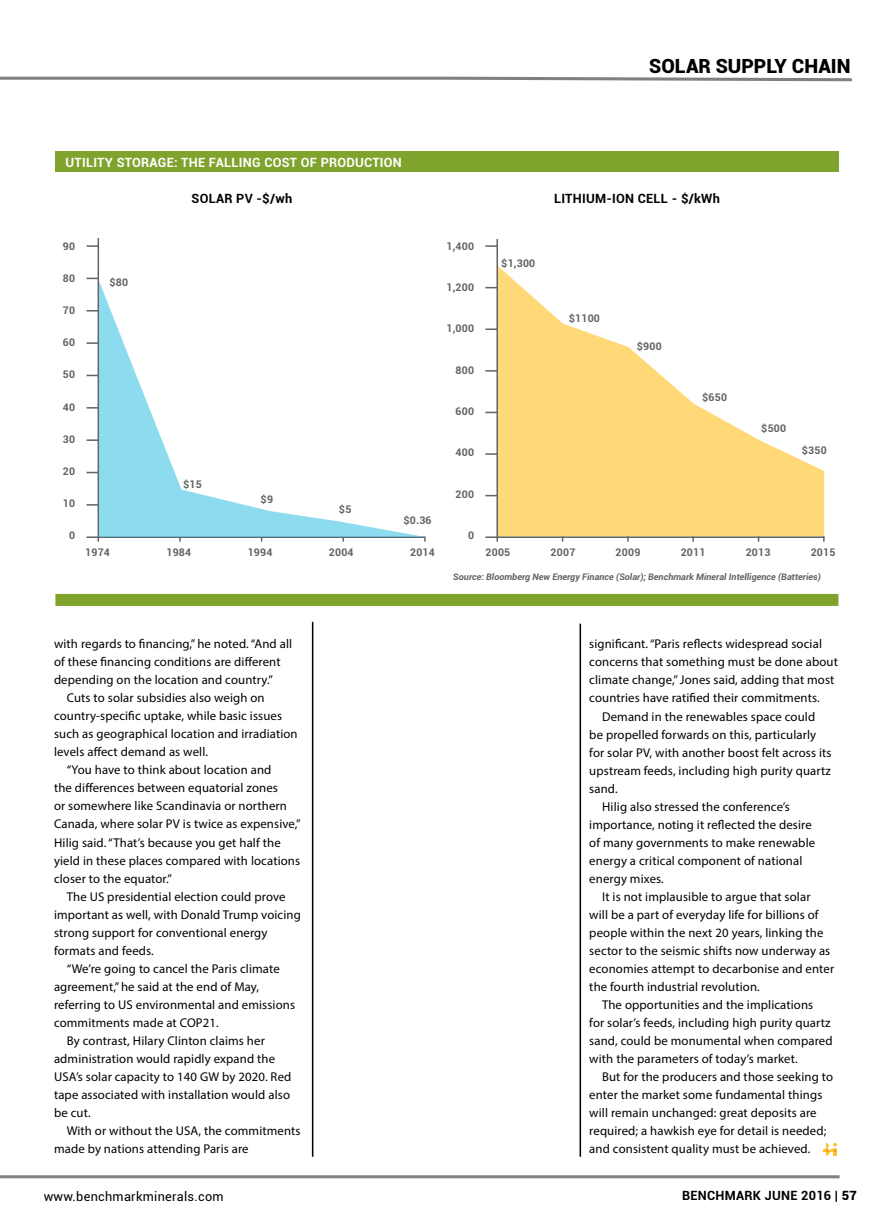
<style>
.page{position:relative;width:893px;height:1221px;background:#fff}
.page>*{position:absolute;margin:0;border:0;box-sizing:border-box;transform-origin:0 0}
.t1{font:900 19.5px "Roboto";color:#000}
.t2{font:12.75px "Myriad Pro";letter-spacing:.01em;color:#000}
.t3{font:700 12.75px "Roboto";letter-spacing:.02em;color:#000}
.t4{font:700 12.75px "Roboto";letter-spacing:.02em;color:#fff}
.t5{font:12.75px "Roboto";letter-spacing:.02em;color:#000}
.t6{font:700 10.5px "Roboto";letter-spacing:.02em;color:#616264}
.t7{font:italic 700 9px "Roboto";color:#616264}
.s1{font-weight:900}
</style>
<div class="page">
<hr style="left:0;top:1175px;width:840px;height:3px;background:#808285">
<svg style="left:0;top:76px;width:852px;height:6px"></svg>
<hr style="left:312px;top:621px;width:1px;height:535px;background:#000">
<hr style="left:580px;top:623px;width:1px;height:533px;background:#000">
<svg style="left:823px;top:1143px;width:14px;height:12px"></svg>
<svg style="left:498px;top:266px;width:326px;height:270px;fill:#ffd978"></svg>
<div style="left:55px;top:594px;width:783px;height:12px;background:#7fa32c"></div>
<div style="left:55px;top:151px;width:783px;height:21px;background:#7fa32c"></div>
<hr style="left:98px;top:238px;width:1px;height:303px;background:#616264">
<hr style="left:496px;top:239px;width:2px;height:302px;background:#616264">
<hr style="left:87px;top:536px;width:339px;height:2px;background:#616264">
<hr style="left:485px;top:536px;width:339px;height:2px;background:#616264">
<svg style="left:87px;top:245px;width:11px;height:2px"></svg>
<svg style="left:485px;top:245px;width:12px;height:2px"></svg>
<svg style="left:485px;top:328px;width:12px;height:2px"></svg>
<svg style="left:87px;top:342px;width:11px;height:2px"></svg>
<svg style="left:485px;top:411px;width:12px;height:2px"></svg>
<svg style="left:485px;top:453px;width:12px;height:2px"></svg>
<svg style="left:87px;top:439px;width:11px;height:2px"></svg>
<svg style="left:99px;top:281px;width:327px;height:256px"></svg>
<p class="t4" style="left:65px;top:155px;width:338px">UTILITY STORAGE: THE FALLING COST OF PRODUCTION</p>
<h1 class="t1" style="left:649px;top:55px;width:203px">SOLAR SUPPLY CHAIN</h1>
<p class="t3" style="left:192px;top:191px;width:102px">SOLAR PV -$/WH</p>
<p class="t3" style="left:554px;top:191px;width:167px">LITHIUM-ION CELL - $/KWH</p>
<p class="t6" style="left:63px;top:240px;width:14px">90</p>
<p class="t6" style="left:446px;top:240px;width:29px">1,400</p>
<p class="t6" style="left:63px;top:272px;width:14px">80</p>
<p class="t6" style="left:446px;top:281px;width:29px">1,200</p>
<p class="t6" style="left:63px;top:304px;width:14px">70</p>
<p class="t6" style="left:446px;top:322px;width:29px">1,000</p>
<p class="t6" style="left:63px;top:336px;width:14px">60</p>
<p class="t6" style="left:456px;top:364px;width:20px">800</p>
<p class="t6" style="left:63px;top:368px;width:14px">50</p>
<p class="t6" style="left:456px;top:405px;width:20px">600</p>
<p class="t6" style="left:110px;top:276px;width:20px">$80</p>
<p class="t6" style="left:63px;top:401px;width:14px">40</p>
<p class="t6" style="left:63px;top:433px;width:14px">30</p>
<p class="t6" style="left:456px;top:446px;width:20px">400</p>
<p class="t6" style="left:63px;top:465px;width:14px">20</p>
<p class="t6" style="left:63px;top:497px;width:14px">10</p>
<p class="t6" style="left:69px;top:529px;width:8px">0</p>
<p class="t6" style="left:468px;top:529px;width:8px">0</p>
<p class="t6" style="left:183px;top:478px;width:20px">$15</p>
<p class="t6" style="left:456px;top:488px;width:20px">200</p>
<p class="t6" style="left:261px;top:493px;width:14px">$9</p>
<p class="t6" style="left:339px;top:503px;width:14px">$5</p>
<p class="t6" style="left:403px;top:514px;width:30px">$0.36</p>
<p class="t6" style="left:501px;top:258px;width:36px">$1,300</p>
<p class="t6" style="left:569px;top:312px;width:33px">$1100</p>
<p class="t6" style="left:637px;top:340px;width:26px">$900</p>
<p class="t6" style="left:702px;top:391px;width:26px">$650</p>
<p class="t6" style="left:761px;top:422px;width:26px">$500</p>
<p class="t6" style="left:802px;top:444px;width:26px">$350</p>
<p class="t6" style="left:85px;top:546px;width:26px">1974</p>
<p class="t6" style="left:166px;top:546px;width:26px">1984</p>
<p class="t6" style="left:248px;top:546px;width:26px">1994</p>
<p class="t6" style="left:329px;top:546px;width:26px">2004</p>
<p class="t6" style="left:410px;top:546px;width:26px">2014</p>
<p class="t6" style="left:486px;top:546px;width:26px">2005</p>
<p class="t6" style="left:551px;top:546px;width:26px">2007</p>
<p class="t6" style="left:616px;top:546px;width:26px">2009</p>
<p class="t6" style="left:681px;top:546px;width:26px">2011</p>
<p class="t6" style="left:746px;top:546px;width:26px">2013</p>
<p class="t6" style="left:811px;top:546px;width:26px">2015</p>
<p class="t7" style="left:453px;top:571px;width:369px">Source: Bloomberg New Energy Finance (Solar); Benchmark Mineral Intelligence (Batteries)</p>
<p class="t2" style="left:54px;top:636px;width:240px">with regards to financing,” he noted. “And all</p>
<p class="t2" style="left:54px;top:654px;width:228px">of these financing conditions are different</p>
<p class="t2" style="left:54px;top:672px;width:220px">depending on the location and country.”</p>
<p class="t2" style="left:67px;top:690px;width:199px">Cuts to solar subsidies also weigh on</p>
<p class="t2" style="left:54px;top:708px;width:230px">country-specific uptake, while basic issues</p>
<p class="t2" style="left:54px;top:726px;width:245px">such as geographical location and irradiation</p>
<p class="t2" style="left:54px;top:744px;width:155px">levels affect demand as well.</p>
<p class="t2" style="left:67px;top:762px;width:206px">“You have to think about location and</p>
<p class="t2" style="left:54px;top:780px;width:225px">the differences between equatorial zones</p>
<p class="t2" style="left:54px;top:798px;width:235px">or somewhere like Scandinavia or northern</p>
<p class="t2" style="left:54px;top:816px;width:248px">Canada, where solar PV is twice as expensive,”</p>
<p class="t2" style="left:54px;top:834px;width:228px">Hilig said. “That’s because you get half the</p>
<p class="t2" style="left:54px;top:852px;width:248px">yield in these places compared with locations</p>
<p class="t2" style="left:54px;top:870px;width:120px">closer to the equator.”</p>
<p class="t2" style="left:67px;top:888px;width:220px">The US presidential election could prove</p>
<p class="t2" style="left:54px;top:906px;width:248px">important as well, with Donald Trump voicing</p>
<p class="t2" style="left:54px;top:924px;width:215px">strong support for conventional energy</p>
<p class="t2" style="left:54px;top:942px;width:101px">formats and feeds.</p>
<p class="t2" style="left:67px;top:960px;width:214px">“We’re going to cancel the Paris climate</p>
<p class="t2" style="left:54px;top:978px;width:207px">agreement,” he said at the end of May,</p>
<p class="t2" style="left:54px;top:996px;width:243px">referring to US environmental and emissions</p>
<p class="t2" style="left:54px;top:1014px;width:166px">commitments made at COP21.</p>
<p class="t2" style="left:67px;top:1032px;width:200px">By contrast, Hilary Clinton claims her</p>
<p class="t2" style="left:54px;top:1050px;width:223px">administration would rapidly expand the</p>
<p class="t2" style="left:54px;top:1068px;width:239px">USA’s solar capacity to 140 GW by 2020. Red</p>
<p class="t2" style="left:54px;top:1086px;width:237px">tape associated with installation would also</p>
<p class="t2" style="left:54px;top:1104px;width:38px">be cut.</p>
<p class="t2" style="left:67px;top:1122px;width:235px">With or without the USA, the commitments</p>
<p class="t2" style="left:54px;top:1140px;width:196px">made by nations attending Paris are</p>
<p class="t2" style="left:589px;top:636px;width:234px">significant. “Paris reflects widespread social</p>
<p class="t2" style="left:589px;top:654px;width:250px">concerns that something must be done about</p>
<p class="t2" style="left:589px;top:672px;width:247px">climate change,” Jones said, adding that most</p>
<p class="t2" style="left:589px;top:690px;width:232px">countries have ratified their commitments.</p>
<p class="t2" style="left:602px;top:708px;width:215px">Demand in the renewables space could</p>
<p class="t2" style="left:589px;top:726px;width:228px">be propelled forwards on this, particularly</p>
<p class="t2" style="left:589px;top:744px;width:244px">for solar PV, with another boost felt across its</p>
<p class="t2" style="left:589px;top:762px;width:243px">upstream feeds, including high purity quartz</p>
<p class="t2" style="left:589px;top:780px;width:30px">sand.</p>
<p class="t2" style="left:602px;top:798px;width:189px">Hilig also stressed the conference’s</p>
<p class="t2" style="left:589px;top:816px;width:224px">importance, noting it reflected the desire</p>
<p class="t2" style="left:589px;top:834px;width:227px">of many governments to make renewable</p>
<p class="t2" style="left:589px;top:852px;width:215px">energy a critical component of national</p>
<p class="t2" style="left:589px;top:870px;width:76px">energy mixes.</p>
<p class="t2" style="left:602px;top:888px;width:210px">It is not implausible to argue that solar</p>
<p class="t2" style="left:589px;top:906px;width:231px">will be a part of everyday life for billions of</p>
<p class="t2" style="left:589px;top:924px;width:236px">people within the next 20 years, linking the</p>
<p class="t2" style="left:589px;top:942px;width:243px">sector to the seismic shifts now underway as</p>
<p class="t2" style="left:589px;top:960px;width:246px">economies attempt to decarbonise and enter</p>
<p class="t2" style="left:589px;top:978px;width:172px">the fourth industrial revolution.</p>
<p class="t2" style="left:602px;top:996px;width:213px">The opportunities and the implications</p>
<p class="t2" style="left:589px;top:1014px;width:243px">for solar’s feeds, including high purity quartz</p>
<p class="t2" style="left:589px;top:1032px;width:245px">sand, could be monumental when compared</p>
<p class="t2" style="left:589px;top:1050px;width:210px">with the parameters of today’s market.</p>
<p class="t2" style="left:602px;top:1068px;width:232px">But for the producers and those seeking to</p>
<p class="t2" style="left:589px;top:1086px;width:235px">enter the market some fundamental things</p>
<p class="t2" style="left:589px;top:1104px;width:229px">will remain unchanged: great deposits are</p>
<p class="t2" style="left:589px;top:1122px;width:238px">required; a hawkish eye for detail is needed;</p>
<p class="t2" style="left:589px;top:1140px;width:223px">and consistent quality must be achieved.</p>
<p class="t5" style="left:44px;top:1188px;width:182px">www.benchmarkminerals.com</p>
<p class="t3" style="left:682px;top:1187px;width:176px">BENCHMARK JUNE 2016 | <span class="s1">57</span></p>
</div>
